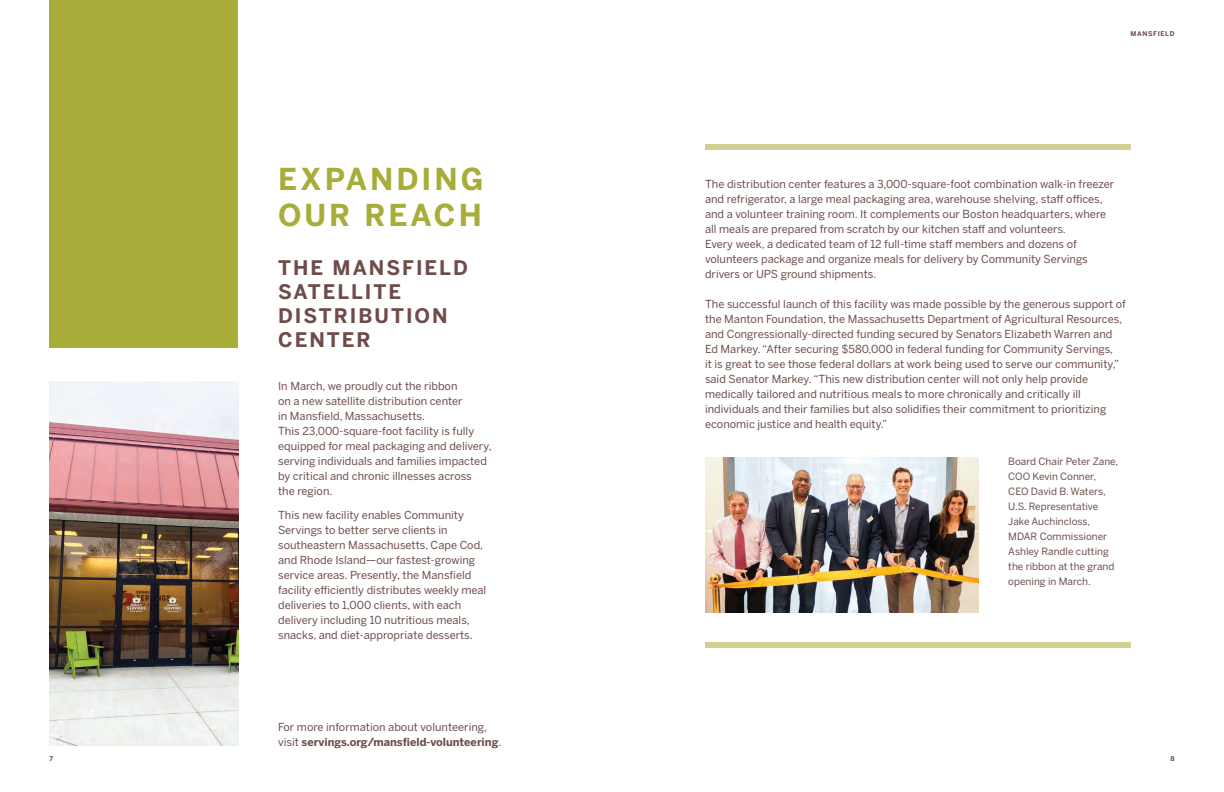
<style>
.page{position:relative;width:1224px;height:792px;background:#fff}
.page>*{position:absolute;margin:0;border:0;box-sizing:border-box;transform-origin:0 0}
.t1{font:700 30px/36px "Benton Sans";letter-spacing:.1em;color:#a7ad38}
.t2{font:700 20px/24px "Benton Sans";letter-spacing:.1em;color:#6d4c4a}
.t3{font:11px/15px "Benton Sans";color:#6d4c4a}
.t4{font:10px/15px "Benton Sans";color:#6d4c4a}
.t5{font:700 6.5px "Benton Sans";letter-spacing:.1em;color:#6d4c4a}
.s1{font-weight:700}
</style>
<div class="page">
<div style="left:50px;top:0;width:188px;height:347px;background:#a7ad38"></div>
<img style="left:50px;top:382px;width:188px;height:364px">
<div style="left:705px;top:144px;width:426px;height:5px;background:#cfd092"></div>
<div style="left:705px;top:643px;width:426px;height:5px;background:#cfd092"></div>
<img style="left:705px;top:458px;width:273px;height:155px">
<h1 class="t1" style="left:278px;top:161px;width:207px">EXPANDING<br>OUR REACH</h1>
<h2 class="t2" style="left:278px;top:256px;width:191px">THE MANSFIELD<br>SATELLITE<br>DISTRIBUTION<br>CENTER</h2>
<p class="t3" style="left:278px;top:378px;width:215px">In March, we proudly cut the ribbon<br>on a new satellite distribution center<br>in Mansfield, Massachusetts.<br>This 23,000-square-foot facility is fully equipped for meal packaging and delivery, serving individuals and families impacted by critical and chronic illnesses across<br>the region.</p>
<p class="t3" style="left:278px;top:507px;width:210px">This new facility enables Community Servings to better serve clients in southeastern Massachusetts, Cape Cod, and Rhode Island—our fastest-growing service areas. Presently, the Mansfield facility efficiently distributes weekly meal deliveries to 1,000 clients, with each delivery including 10 nutritious meals, snacks, and diet-appropriate desserts.</p>
<p class="t3" style="left:278px;top:719px;width:225px">For more information about volunteering, visit <span class="s1">servings.org/mansfield-volunteering</span>.</p>
<p class="t5" style="left:1131px;top:30px;width:45px">MANSFIELD</p>
<p class="t3" style="left:705px;top:176px;width:411px">The distribution center features a 3,000-square-foot combination walk-in freezer and refrigerator, a large meal packaging area, warehouse shelving, staff offices, and a volunteer training room. It complements our Boston headquarters, where all meals are prepared from scratch by our kitchen staff and volunteers.<br>Every week, a dedicated team of 12 full-time staff members and dozens of volunteers package and organize meals for delivery by Community Servings drivers or UPS ground shipments.</p>
<p class="t3" style="left:705px;top:296px;width:422px">The successful launch of this facility was made possible by the generous support of the Manton Foundation, the Massachusetts Department of Agricultural Resources, and Congressionally-directed funding secured by Senators Elizabeth Warren and Ed Markey. “After securing $580,000 in federal funding for Community Servings,<br>it is great to see those federal dollars at work being used to serve our community,” said Senator Markey. “This new distribution center will not only help provide medically tailored and nutritious meals to more chronically and critically ill individuals and their families but also solidifies their commitment to prioritizing economic justice and health equity.”</p>
<p class="t4" style="left:1008px;top:454px;width:112px">Board Chair Peter Zane,<br>COO Kevin Conner,<br>CEO David B. Waters,<br>U.S. Representative<br>Jake Auchincloss,<br>MDAR Commissioner<br>Ashley Randle cutting the ribbon at the grand opening in March.</p>
<p class="t5" style="left:50px;top:754px;width:5px">7</p>
<p class="t5" style="left:1170px;top:754px;width:6px">8</p>
</div>
